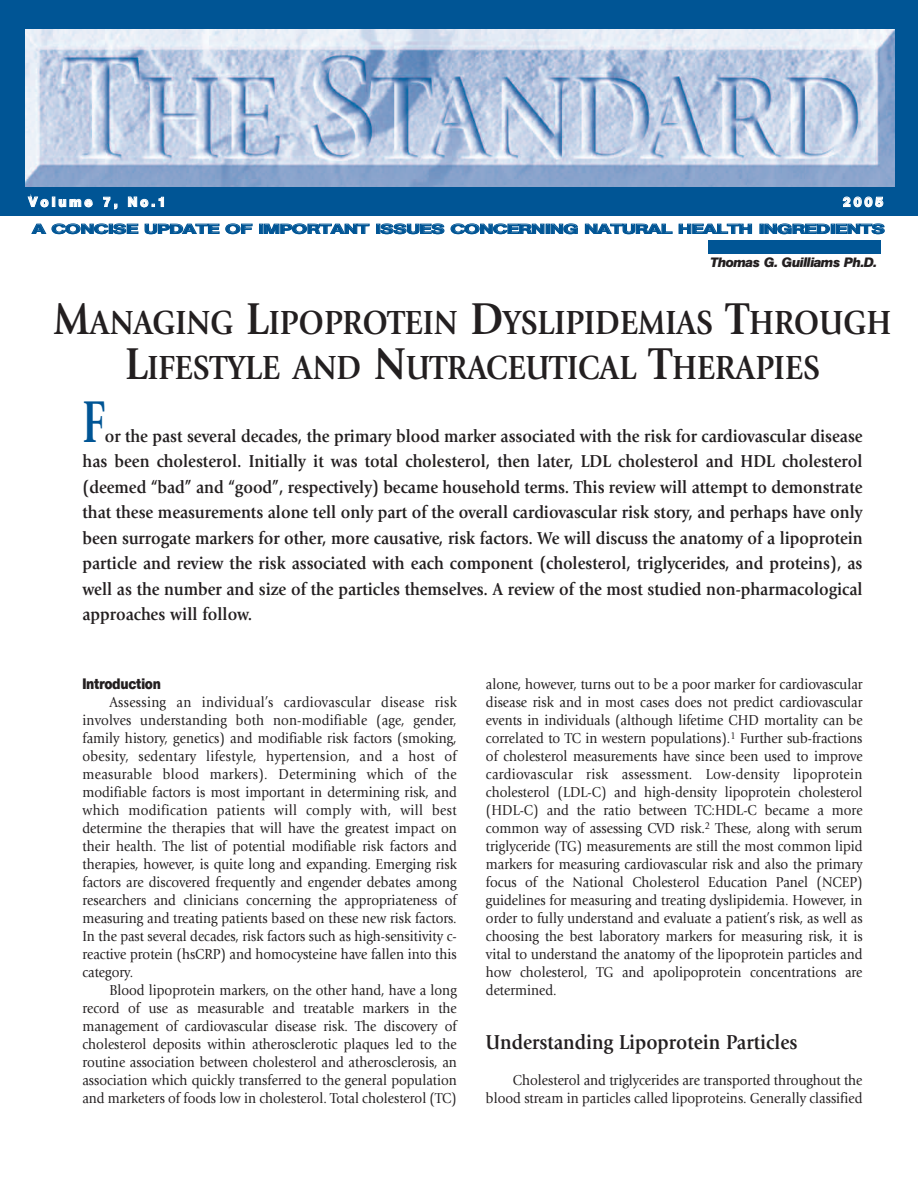
<style>
.page{position:relative;width:918px;height:1188px;background:#fff}
.page>*{position:absolute;margin:0;border:0;box-sizing:border-box;transform-origin:0 0}
.t1{font:700 61.5px "Giovanni";color:#005595;scale:.7 1}
.t2{font:700 34.8px/45px "Giovanni";color:#231f20;text-align:center;scale:.9 1}
.t3{font:700 21px "Giovanni";color:#231f20;scale:.9 1}
.t4{font:700 18px/25.5px "Giovanni";color:#231f20;text-align:justify;scale:.9 1}
.t5{font:15px/18px "Giovanni";color:#231f20;text-align:justify;scale:.9 1}
.t6{font:700 15px "Agba";color:#231f20;scale:.9 1}
.t7{font:500 13.5px "Agba";color:#005595;scale:1.5 1}
.t8{font:italic 700 13.5px "Agba";letter-spacing:-.02em;color:#231f20}
.t9{font:700 13.5px "Agba";letter-spacing:.23em;color:#fff}
.s1{font-size:46.5px}
</style>
<div class="page">
<div style="left:0;top:0;width:918px;height:216px;background:#005595"></div>
<div style="left:708px;top:241px;width:172px;height:13px;background:#005595"></div>
<img style="left:25px;top:29px;width:870px;height:157px">
<p class="t9" style="left:29px;top:197px;width:139px">Volume 7, No.1</p>
<p class="t9" style="left:843px;top:197px;width:42px">2005</p>
<p class="t7" style="left:33px;top:224px;width:570px">A CONCISE UPDATE OF IMPORTANT ISSUES CONCERNING NATURAL HEALTH INGREDIENTS</p>
<p class="t8" style="left:710px;top:258px;width:168px">Thomas G. Guilliams Ph.D.</p>
<h2 class="t2" style="left:53px;top:303px;width:933px"><span class="s1">M</span>ANAGING <span class="s1">L</span>IPOPROTEIN <span class="s1">D</span>YSLIPIDEMIAS <span class="s1">T</span>HROUGH<br><span class="s1">L</span>IFESTYLE AND <span class="s1">N</span>UTRACEUTICAL <span class="s1">T</span>HERAPIES</h2>
<h1 class="t1" style="left:82px;top:397px;width:33px">F</h1>
<p class="t4" style="left:82px;top:425px;width:869px;text-indent:22px">or the past several decades, the primary blood marker associated with the risk for cardiovascular disease has been cholesterol. Initially it was total cholesterol, then later, LDL cholesterol and HDL cholesterol (deemed “bad” and “good”, respectively) became household terms. This review will attempt to demonstrate that these measurements alone tell only part of the overall cardiovascular risk story, and perhaps have only been surrogate markers for other, more causative, risk factors. We will discuss the anatomy of a lipoprotein particle and review the risk associated with each component (cholesterol, triglycerides, and proteins), as well as the number and size of the particles themselves. A review of the most studied non-pharmacological approaches will follow.</p>
<p class="t6" style="left:82px;top:679px;width:89px">Introduction</p>
<p class="t5" style="left:82px;top:694px;width:417px;text-indent:27px">Assessing an individual’s cardiovascular disease risk involves understanding both non-modifiable (age, gender, family history, genetics) and modifiable risk factors (smoking, obesity, sedentary lifestyle, hypertension, and a host of measurable blood markers). Determining which of the modifiable factors is most important in determining risk, and which modification patients will comply with, will best determine the therapies that will have the greatest impact on their health. The list of potential modifiable risk factors and therapies, however, is quite long and expanding. Emerging risk factors are discovered frequently and engender debates among researchers and clinicians concerning the appropriateness of measuring and treating patients based on these new risk factors.<br>In the past several decades, risk factors such as high-sensitivity c&shy;reactive protein (hsCRP) and homocysteine have fallen into this category.</p>
<p class="t5" style="left:82px;top:982px;width:417px;text-indent:27px">Blood lipoprotein markers, on the other hand, have a long record of use as measurable and treatable markers in the management of cardiovascular disease risk. The discovery of cholesterol deposits within atherosclerotic plaques led to the routine association between cholesterol and atherosclerosis, an association which quickly transferred to the general population and marketers of foods low in cholesterol. Total cholesterol (TC)</p>
<p class="t5" style="left:486px;top:676px;width:420px">alone, however, turns out to be a poor marker for cardiovascular disease risk and in most cases does not predict cardiovascular events in individuals (although lifetime CHD mortality can be correlated to TC in western populations).<sup>1</sup> Further sub-fractions of cholesterol measurements have since been used to improve cardiovascular risk assessment. Low-density lipoprotein cholesterol (LDL-C) and high-density lipoprotein cholesterol (HDL-C) and the ratio between TC:HDL-C became a more common way of assessing CVD risk.<sup>2</sup> These, along with serum triglyceride (TG) measurements are still the most common lipid markers for measuring cardiovascular risk and also the primary focus of the National Cholesterol Education Panel (NCEP) guidelines for measuring and treating dyslipidemia. However, in order to fully understand and evaluate a patient’s risk, as well as choosing the best laboratory markers for measuring risk, it is vital to understand the anatomy of the lipoprotein particles and how cholesterol, TG and apolipoprotein concentrations are determined.</p>
<h3 class="t3" style="left:486px;top:1034px;width:348px">Understanding Lipoprotein Particles</h3>
<p class="t5" style="left:486px;top:1072px;width:420px;text-align:right">Cholesterol and triglycerides are transported throughout the blood stream in particles called lipoproteins. Generally classified</p>
</div>
